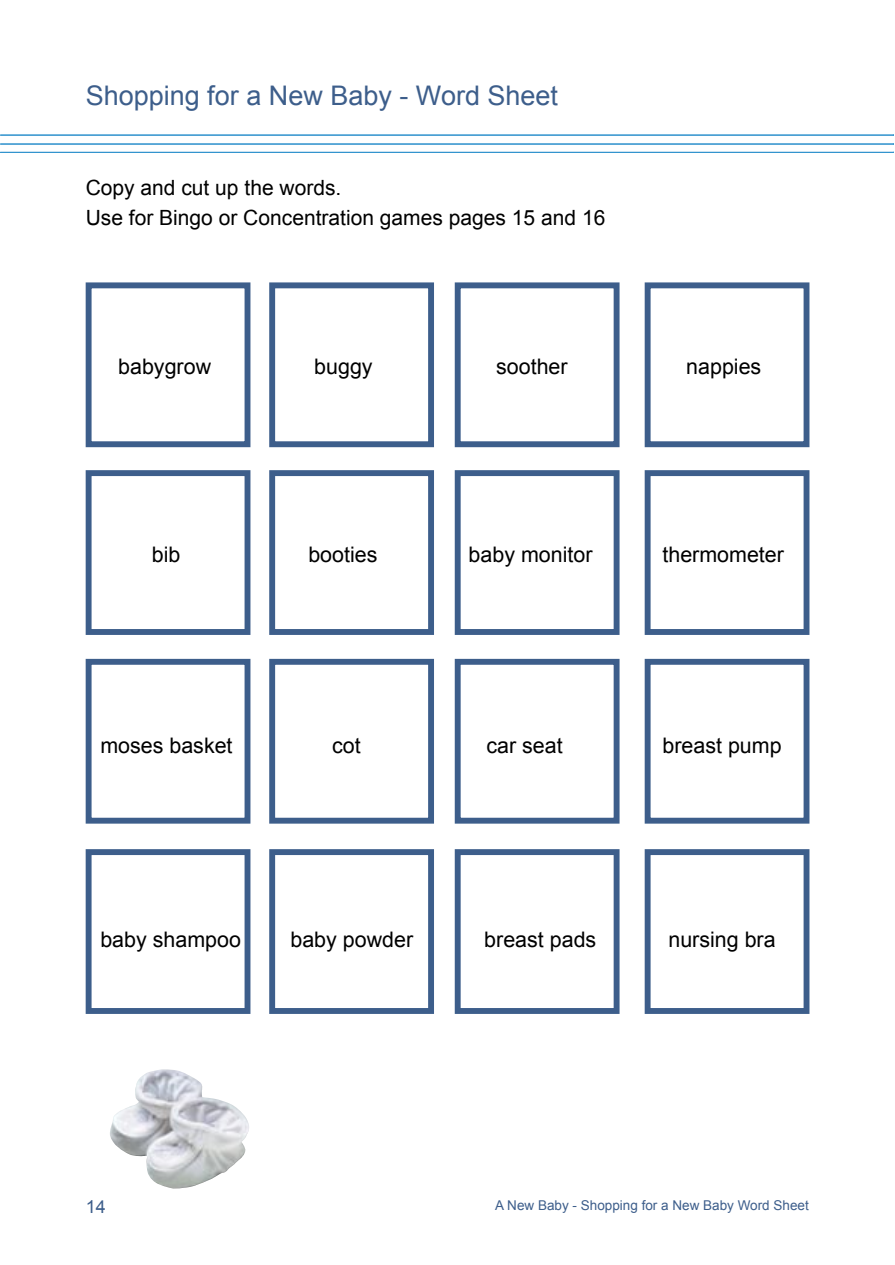
<style>
.page{position:relative;width:895px;height:1265px;background:#fff}
.page>*{position:absolute;margin:0;border:0;box-sizing:border-box;transform-origin:0 0}
.t1{font:27px "Arial";color:#3d5e8b}
.t2{font:21.45px "Arial";color:#000}
._2{font:21px "Arial";color:#000}
.t3{font:18px "Arial";color:#3d5e8b}
.t4{font:13.5px "Arial";color:#3d5e8b}
</style>
<div class="page">
<hr style="left:1px;top:143px;width:893px;height:2px;background:#3394ce">
<img style="left:110px;top:1069px;width:139px;height:119px">
<div style="left:86px;top:282px;width:164px;height:165px;border:6px solid #3d5e8b"></div>
<div style="left:269px;top:282px;width:165px;height:165px;border:6px solid #3d5e8b"></div>
<div style="left:455px;top:282px;width:164px;height:165px;border:6px solid #3d5e8b"></div>
<div style="left:644px;top:282px;width:165px;height:165px;border:6px solid #3d5e8b"></div>
<div style="left:86px;top:470px;width:164px;height:165px;border:6px solid #3d5e8b"></div>
<div style="left:269px;top:470px;width:165px;height:165px;border:6px solid #3d5e8b"></div>
<div style="left:455px;top:470px;width:164px;height:165px;border:6px solid #3d5e8b"></div>
<div style="left:644px;top:470px;width:165px;height:165px;border:6px solid #3d5e8b"></div>
<div style="left:86px;top:659px;width:164px;height:164px;border:6px solid #3d5e8b"></div>
<div style="left:269px;top:659px;width:165px;height:164px;border:6px solid #3d5e8b"></div>
<div style="left:455px;top:659px;width:164px;height:164px;border:6px solid #3d5e8b"></div>
<div style="left:644px;top:659px;width:165px;height:164px;border:6px solid #3d5e8b"></div>
<div style="left:86px;top:849px;width:164px;height:165px;border:6px solid #3d5e8b"></div>
<div style="left:269px;top:849px;width:165px;height:165px;border:6px solid #3d5e8b"></div>
<div style="left:455px;top:849px;width:164px;height:165px;border:6px solid #3d5e8b"></div>
<div style="left:644px;top:849px;width:165px;height:165px;border:6px solid #3d5e8b"></div>
<hr style="left:1px;top:135px;width:893px;height:1px;background:#3394ce">
<hr style="left:1px;top:152px;width:893px;height:1px;background:#3394ce">
<p class="t1" style="left:86px;top:81px;width:474px">Shopping for a New Baby - Word Sheet</p>
<p class="_2" style="left:86px;top:176px;width:257px">Copy and cut up the words.</p>
<p class="_2" style="left:86px;top:206px;width:521px">Use for Bingo or Concentration games pages 15 and 16</p>
<p class="t2" style="left:118px;top:354px;width:94px">babygrow</p>
<p class="t2" style="left:314px;top:354px;width:60px">buggy</p>
<p class="t2" style="left:496px;top:354px;width:73px">soother</p>
<p class="t2" style="left:686px;top:354px;width:77px">nappies</p>
<p class="t2" style="left:152px;top:543px;width:30px">bib</p>
<p class="t2" style="left:308px;top:543px;width:71px">booties</p>
<p class="t2" style="left:468px;top:543px;width:125px">baby monitor</p>
<p class="t2" style="left:662px;top:543px;width:123px">thermometer</p>
<p class="t2" style="left:100px;top:733px;width:134px">moses basket</p>
<p class="t2" style="left:332px;top:733px;width:30px">cot</p>
<p class="t2" style="left:486px;top:733px;width:78px">car seat</p>
<p class="t2" style="left:662px;top:733px;width:121px">breast pump</p>
<p class="t2" style="left:100px;top:927px;width:142px">baby shampoo</p>
<p class="t2" style="left:290px;top:927px;width:124px">baby powder</p>
<p class="t2" style="left:484px;top:927px;width:113px">breast pads</p>
<p class="t2" style="left:668px;top:927px;width:109px">nursing bra</p>
<p class="t3" style="left:86px;top:1196px;width:22px">14</p>
<p class="t4" style="left:495px;top:1197px;width:315px">A New Baby - Shopping for a New Baby Word Sheet</p>
</div>
